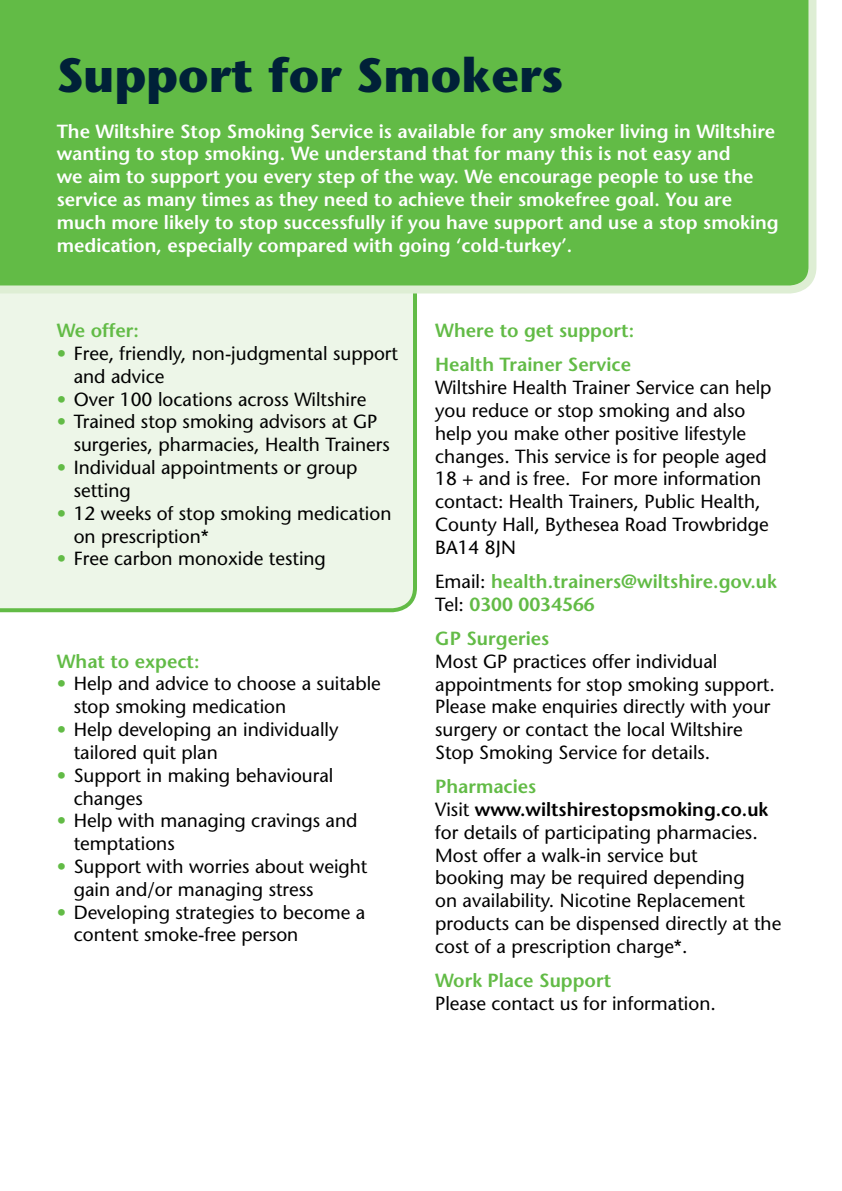
<style>
.page{position:relative;width:842px;height:1191px;background:#fff}
.page>*{position:absolute;margin:0;border:0;box-sizing:border-box;transform-origin:0 0}
.t1{font:700 48px "Stone Sans Std";color:#002138}
.t2{font:500 19px/22.8px "Stone Sans Std";color:#000}
.t3{font:600 19px/22.8px "Stone Sans Std";color:#fff}
.t4{font:600 19px/34.2px "Stone Sans Std";color:#62bb46}
.s1{color:#62bb46}
.s2{font-weight:500;color:#000}
.s3{font-weight:600;color:#62bb46}
.s4{font-weight:600}
</style>
<div class="page">
<div style="left:0;top:293px;width:417px;height:319px;background:#edf6e8"></div>
<div style="left:0;top:0;width:816px;height:293px;background:#62bb46"></div>
<h1 class="t1" style="left:57px;top:47px;width:508px">Support for Smokers</h1>
<p class="t3" style="left:57px;top:119px;width:723px">The Wiltshire Stop Smoking Service is available for any smoker living in Wiltshire wanting to stop smoking. We understand that for many this is not easy and<br>we aim to support you every step of the way. We encourage people to use the service as many times as they need to achieve their smokefree goal. You are much more likely to stop successfully if you have support and use a stop smoking medication, especially compared with going ‘cold-turkey’.</p>
<p class="t4" style="left:57px;top:313px;width:84px">We offer:</p>
<p class="t2" style="left:74px;top:342px;width:326px;text-indent:-17px"><span class="s1">•</span> Free, friendly, non-judgmental support and advice</p>
<p class="t2" style="left:57px;top:388px;width:311px"><span class="s1">•</span> Over 100 locations across Wiltshire</p>
<p class="t2" style="left:74px;top:410px;width:318px;text-indent:-17px"><span class="s1">•</span> Trained stop smoking advisors at GP surgeries, pharmacies, Health Trainers</p>
<p class="t2" style="left:74px;top:456px;width:285px;text-indent:-17px"><span class="s1">•</span> Individual appointments or group setting</p>
<p class="t2" style="left:74px;top:502px;width:319px;text-indent:-17px"><span class="s1">•</span> 12 weeks of stop smoking medication on prescription*</p>
<p class="t2" style="left:57px;top:547px;width:271px"><span class="s1">•</span> Free carbon monoxide testing</p>
<p class="t4" style="left:57px;top:644px;width:144px">What to expect:</p>
<p class="t2" style="left:74px;top:672px;width:309px;text-indent:-17px"><span class="s1">•</span> Help and advice to choose a suitable stop smoking medication</p>
<p class="t2" style="left:74px;top:718px;width:266px;text-indent:-17px"><span class="s1">•</span> Help developing an individually tailored quit plan</p>
<p class="t2" style="left:74px;top:763px;width:261px;text-indent:-17px"><span class="s1">•</span> Support in making behavioural changes</p>
<p class="t2" style="left:74px;top:809px;width:285px;text-indent:-17px"><span class="s1">•</span> Help with managing cravings and temptations</p>
<p class="t2" style="left:74px;top:855px;width:295px;text-indent:-17px"><span class="s1">•</span> Support with worries about weight gain and/or managing stress</p>
<p class="t2" style="left:74px;top:900px;width:293px;text-indent:-17px"><span class="s1">•</span> Developing strategies to become a content smoke-free person</p>
<p class="t4" style="left:435px;top:313px;width:200px">Where to get support:<br>Health Trainer Service</p>
<p class="t2" style="left:435px;top:376px;width:338px">Wiltshire Health Trainer Service can help you reduce or stop smoking and also help you make other positive lifestyle changes. This service is for people aged 18 + and is free. For more information contact: Health Trainers, Public Health, County Hall, Bythesea Road Trowbridge BA14 8JN</p>
<p class="t4" style="left:435px;top:570px;width:343px;line-height:22.8px"><span class="s2">Email:</span> health.trainers@wiltshire.gov.uk<br><span class="s2">Tel:</span> 0300 0034566</p>
<p class="t4" style="left:435px;top:621px;width:116px">GP Surgeries</p>
<p class="t2" style="left:435px;top:650px;width:341px">Most GP practices offer individual appointments for stop smoking support.<br>Please make enquiries directly with your surgery or contact the local Wiltshire Stop Smoking Service for details.</p>
<p class="t2" style="left:435px;top:775px;width:348px"><span class="s3">Pharmacies<br></span>Visit <span class="s4">www.wiltshirestopsmoking.co.uk </span>for details of participating pharmacies.<br>Most offer a walk-in service but<br>booking may be required depending<br>on availability. Nicotine Replacement products can be dispensed directly at the cost of a prescription charge*.</p>
<p class="t4" style="left:435px;top:963px;width:177px">Work Place Support</p>
<p class="t2" style="left:435px;top:991px;width:282px">Please contact us for information.</p>
</div>
